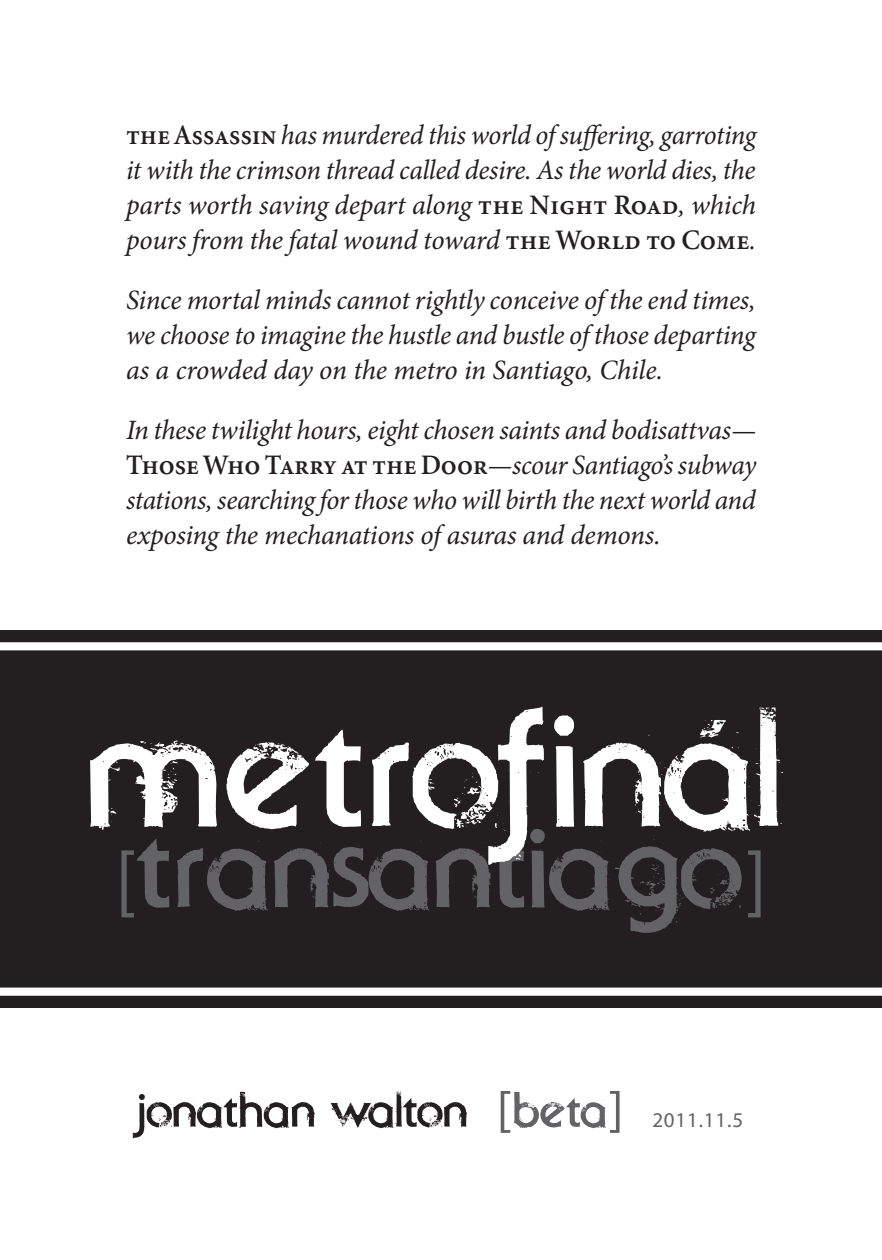
<style>
.page{position:relative;width:882px;height:1260px;background:#fff}
.page>*{position:absolute;margin:0;border:0;box-sizing:border-box;transform-origin:0 0}
.t1{font:168px "Beyond Sky trial";color:#636366}
.t2{font:70px "Beyond Sky trial";color:#231f20}
.To_be_Read_Aloud{font:italic 28px/35px "Minion Pro";letter-spacing:-.01em;color:#231f20;text-align:justify}
.t3{font:21px "Myriad Pro";letter-spacing:.04em;color:#636366}
.s1{font-family:"Minion Semibold SC";font-style:normal}
.s2{font-family:"Myriad Pro";font-stretch:condensed;font-size:84px}
.s3{font-family:"Myriad Pro";font-size:52.5px;color:#636366}
.s4{color:#636366}
</style>
<div class="page">
<svg style="left:0;top:630px;width:882px;height:378px"></svg>
<div style="left:0;top:648px;width:882px;height:342px;background:#231f20"></div>
<svg style="left:90px;top:707px;width:693px;height:158px;fill:#231f20"></svg>
<p class="To_be_Read_Aloud" style="left:126px;top:117px;width:632px"><span class="s1">the Assassin</span> has murdered this world of suffering, garroting it with the crimson thread called desire. As the world dies, the parts worth saving depart along <span class="s1">the Night Road</span>, which pours from the fatal wound toward <span class="s1">the World to Come</span>.</p>
<p class="To_be_Read_Aloud" style="left:126px;top:282px;width:631px">Since mortal minds cannot rightly conceive of the end times, we choose to imagine the hustle and bustle of those departing as a crowded day on the metro in Santiago, Chile.</p>
<p class="To_be_Read_Aloud" style="left:126px;top:412px;width:632px">In these twilight hours, eight chosen saints and bodisattvas— <span class="s1">Those Who Tarry at the Door</span>—scour Santiago’s subway stations, searching for those who will birth the next world and exposing the mechanations of asuras and demons.</p>
<p class="t1" style="left:115px;top:774px;width:653px"><span class="s2">[</span>transantiago<span class="s2">]</span></p>
<p class="t2" style="left:139px;top:1071px;width:486px">jonathan walton <span class="s3">[</span><span class="s4">beta</span><span class="s3">]</span></p>
<p class="t3" style="left:652px;top:1107px;width:92px">2011.11.5</p>
</div>
